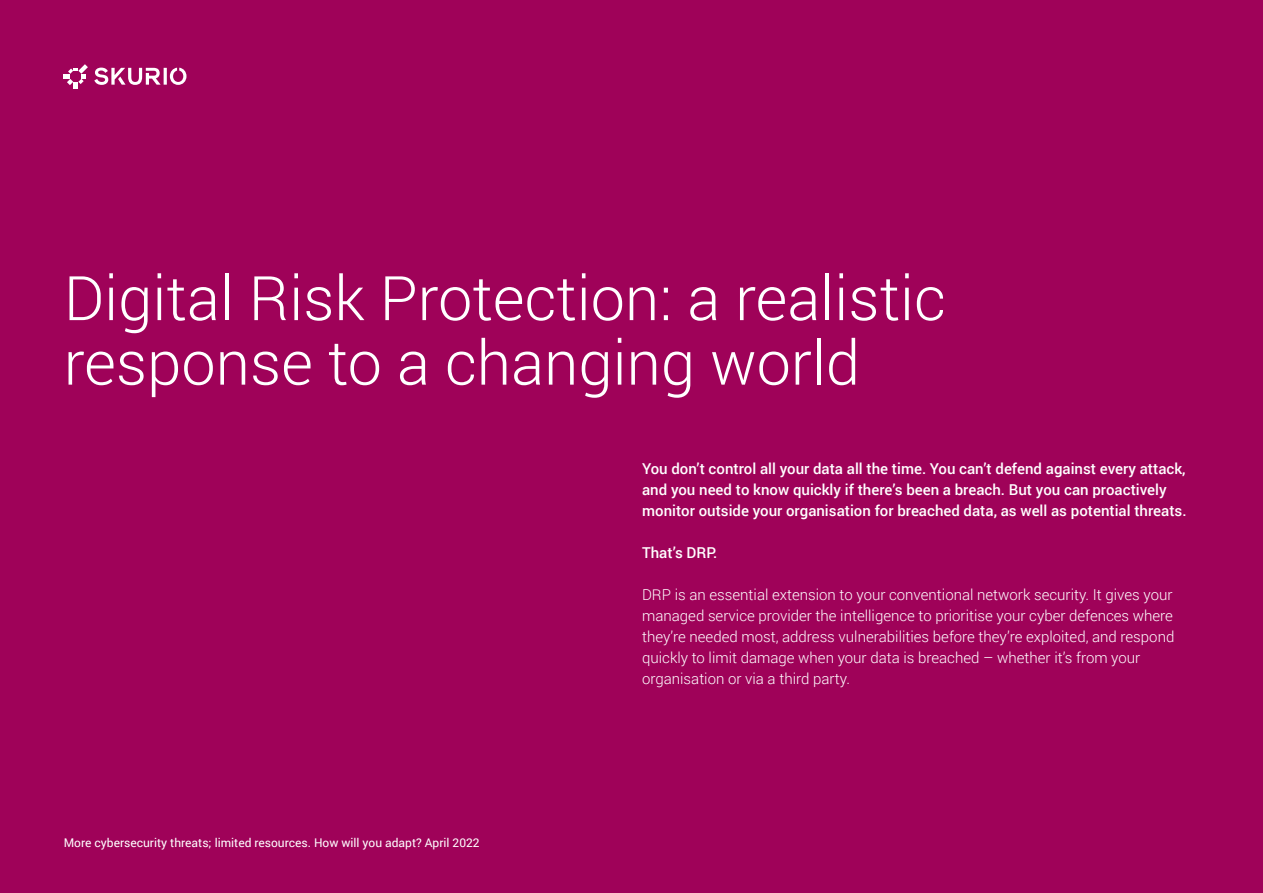
<style>
.page{position:relative;width:1263px;height:893px;background:#9f0259}
.page>*{position:absolute;margin:0;border:0;box-sizing:border-box;transform-origin:0 0}
.t1{font:300 61.5px/64.5px "Roboto";color:#fff}
.t2{font:300 15px/21px "Roboto";color:#fff}
.t3{font:500 15px/21px "Roboto";color:#fff}
.t4{font:12px "Roboto";color:#fff}
</style>
<div class="page">
<svg style="left:94px;top:68px;width:92px;height:17px"></svg>
<svg style="left:64px;top:64px;width:24px;height:24px"></svg>
<h1 class="t1" style="left:64px;top:264px;width:883px">Digital Risk Protection: a realistic response to a changing world</h1>
<p class="t4" style="left:64px;top:834px;width:417px">More cybersecurity threats; limited resources. How will you adapt? April 2022</p>
<p class="t3" style="left:642px;top:458px;width:546px">You don’t control all your data all the time. You can’t defend against every attack, and you need to know quickly if there’s been a breach. But you can proactively monitor outside your organisation for breached data, as well as potential threats.</p>
<p class="t3" style="left:642px;top:542px;width:77px">That’s DRP.</p>
<p class="t2" style="left:642px;top:584px;width:534px">DRP is an essential extension to your conventional network security. It gives your managed service provider the intelligence to prioritise your cyber defences where they’re needed most, address vulnerabilities before they’re exploited, and respond quickly to limit damage when your data is breached – whether it’s from your organisation or via a third party.</p>
</div>
